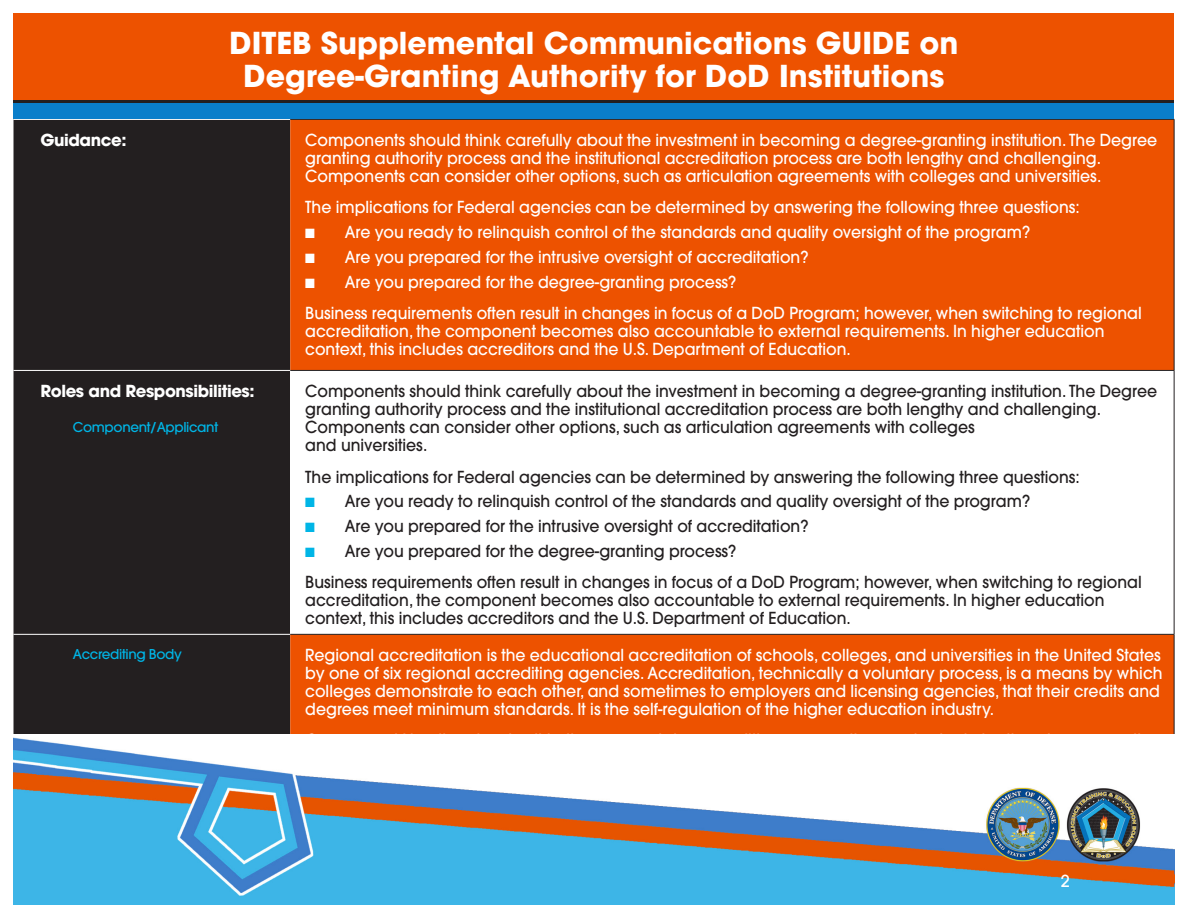
<style>
.page{position:relative;width:1188px;height:918px;background:#fff}
.page>*{position:absolute;margin:0;border:0;box-sizing:border-box;transform-origin:0 0}
.keystone_title{font:700 30px/33px "Avant Garde";color:#fff;text-align:center}
.body_orange_bar_wht{font:500 16.5px/18px "Avant Garde";color:#fff;scale:.95 1}
.body_white_block{font:500 16.5px/18px "Avant Garde";color:#231f20;scale:.95 1}
.left_sidebar{font:700 16.5px "Avant Garde";letter-spacing:-.025em;color:#fff}
.body_orange_bar_wht-2{font:500 16.5px "Avant Garde";color:#fff}
.t1{font:500 13.5px "Avant Garde";letter-spacing:-.025em;color:#00b5e6}
.s1{color:#00b5e6}
</style>
<div class="page">
<div style="left:14px;top:120px;width:276px;height:614px;background:#231f20"></div>
<div style="left:290px;top:120px;width:884px;height:614px;background:#ed5200"></div>
<div style="left:290px;top:370px;width:884px;height:264px;background:#fff"></div>
<hr style="left:14px;top:370px;width:276px;height:1px;background:#fff">
<hr style="left:14px;top:634px;width:276px;height:1px;background:#fff">
<hr style="left:290px;top:119px;width:884px;height:1px;background:#231f20">
<hr style="left:1174px;top:120px;width:1px;height:250px;background:#231f20">
<hr style="left:290px;top:370px;width:884px;height:1px;background:#231f20">
<hr style="left:1174px;top:371px;width:1px;height:263px;background:#231f20">
<hr style="left:290px;top:634px;width:884px;height:1px;background:#231f20">
<hr style="left:1174px;top:635px;width:1px;height:259px;background:#231f20">
<div style="left:14px;top:14px;width:1160px;height:90px;background:#ed5200"></div>
<svg style="left:14px;top:100px;width:1160px;height:4px;background:#1c364a"></svg>
<div style="left:14px;top:104px;width:1160px;height:15px;background:#0a7eca"></div>
<img style="left:14px;top:737px;width:1160px;height:167px">
<p class="keystone_title" style="left:229px;top:26px;width:731px">DITEB Supplemental Communications GUIDE on<br>Degree-Granting Authority for DoD Institutions</p>
<p class="left_sidebar" style="left:40px;top:129px;width:88px">Guidance:</p>
<p class="body_orange_bar_wht" style="left:305px;top:131px;width:898px">Components should think carefully about the investment in becoming a degree-granting institution. The Degree granting authority process and the institutional accreditation process are both lengthy and challenging.<br>Components can consider other options, such as articulation agreements with colleges and universities.</p>
<p class="body_orange_bar_wht" style="left:305px;top:198px;width:817px">The implications for Federal agencies can be determined by answering the following three questions:</p>
<p class="body_orange_bar_wht" style="left:305px;top:223px;width:765px">■ Are you ready to relinquish control of the standards and quality oversight of the program?</p>
<p class="body_orange_bar_wht" style="left:305px;top:248px;width:531px">■ Are you prepared for the intrusive oversight of accreditation?</p>
<p class="body_orange_bar_wht" style="left:305px;top:273px;width:455px">■ Are you prepared for the degree-granting process?</p>
<p class="body_orange_bar_wht" style="left:305px;top:304px;width:882px">Business requirements often result in changes in focus of a DoD Program; however, when switching to regional accreditation, the component becomes also accountable to external requirements. In higher education context, this includes accreditors and the U.S. Department of Education.</p>
<p class="left_sidebar" style="left:40px;top:380px;width:216px">Roles and Responsibilities:</p>
<p class="t1" style="left:73px;top:419px;width:147px">Component/Applicant</p>
<p class="body_white_block" style="left:305px;top:382px;width:898px">Components should think carefully about the investment in becoming a degree-granting institution. The Degree granting authority process and the institutional accreditation process are both lengthy and challenging.<br>Components can consider other options, such as articulation agreements with colleges<br>and universities.</p>
<p class="body_white_block" style="left:305px;top:468px;width:817px">The implications for Federal agencies can be determined by answering the following three questions:</p>
<p class="body_white_block" style="left:305px;top:492px;width:765px"><span class="s1">■</span> Are you ready to relinquish control of the standards and quality oversight of the program?</p>
<p class="body_white_block" style="left:305px;top:517px;width:531px"><span class="s1">■</span> Are you prepared for the intrusive oversight of accreditation?</p>
<p class="body_white_block" style="left:305px;top:542px;width:455px"><span class="s1">■</span> Are you prepared for the degree-granting process?</p>
<p class="body_white_block" style="left:305px;top:573px;width:882px">Business requirements often result in changes in focus of a DoD Program; however, when switching to regional accreditation, the component becomes also accountable to external requirements. In higher education context, this includes accreditors and the U.S. Department of Education.</p>
<p class="t1" style="left:73px;top:645px;width:111px">Accrediting Body</p>
<p class="body_orange_bar_wht" style="left:305px;top:646px;width:904px">Regional accreditation is the educational accreditation of schools, colleges, and universities in the United States by one of six regional accrediting agencies. Accreditation, technically a voluntary process, is a means by which colleges demonstrate to each other, and sometimes to employers and licensing agencies, that their credits and degrees meet minimum standards. It is the self-regulation of the higher education industry.</p>
<p class="body_orange_bar_wht-2" style="left:1061px;top:871px;width:11px">2</p>
</div>
